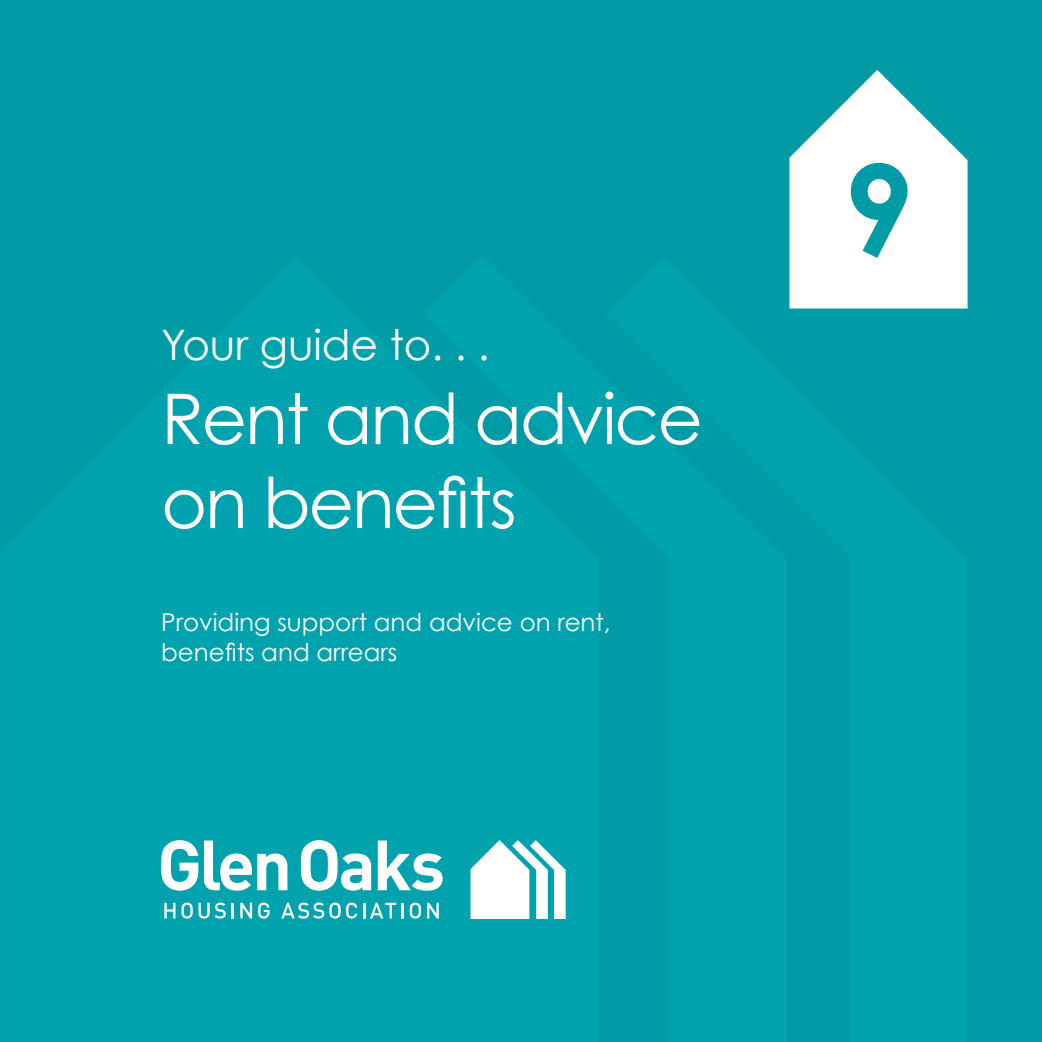
<style>
.page{position:relative;width:1042px;height:1042px;background:#00a3ad}
.page>*{position:absolute;margin:0;border:0;box-sizing:border-box;transform-origin:0 0}
.t1{font:700 126px "Century Gothic";color:#009ba4}
.t2{font:70px/84px "Century Gothic";letter-spacing:-.03em;color:#fff}
.t3{font:42px "Century Gothic";color:#fff}
.t4{font:24.5px/29.4px "Century Gothic";color:#fff}
</style>
<div class="page">
<svg style="left:470px;top:840px;width:96px;height:79px"></svg>
<svg style="left:161px;top:840px;width:37px;height:50px"></svg>
<svg style="left:204px;top:840px;width:83px;height:50px"></svg>
<svg style="left:301px;top:840px;width:70px;height:50px"></svg>
<svg style="left:378px;top:840px;width:65px;height:50px"></svg>
<svg style="left:164px;top:903px;width:11px;height:15px"></svg>
<svg style="left:181px;top:902px;width:45px;height:16px"></svg>
<hr style="left:231px;top:903px;width:3px;height:15px;background:#fff">
<svg style="left:240px;top:903px;width:12px;height:15px"></svg>
<svg style="left:258px;top:902px;width:11px;height:16px"></svg>
<svg style="left:281px;top:902px;width:76px;height:16px"></svg>
<svg style="left:363px;top:903px;width:33px;height:15px"></svg>
<hr style="left:401px;top:903px;width:3px;height:15px;background:#fff">
<svg style="left:410px;top:902px;width:11px;height:16px"></svg>
<svg style="left:427px;top:903px;width:12px;height:15px"></svg>
<svg style="left:789px;top:70px;width:178px;height:238px"></svg>
<h3 class="t3" style="left:161px;top:319px;width:330px">Your guide to. . .</h3>
<h2 class="t2" style="left:161px;top:376px;width:543px">Rent and advice on benefits</h2>
<p class="t4" style="left:161px;top:607px;width:451px">Providing support and advice on rent, benefits and arrears</p>
<h1 class="t1" style="left:843px;top:131px;width:72px">9</h1>
</div>
